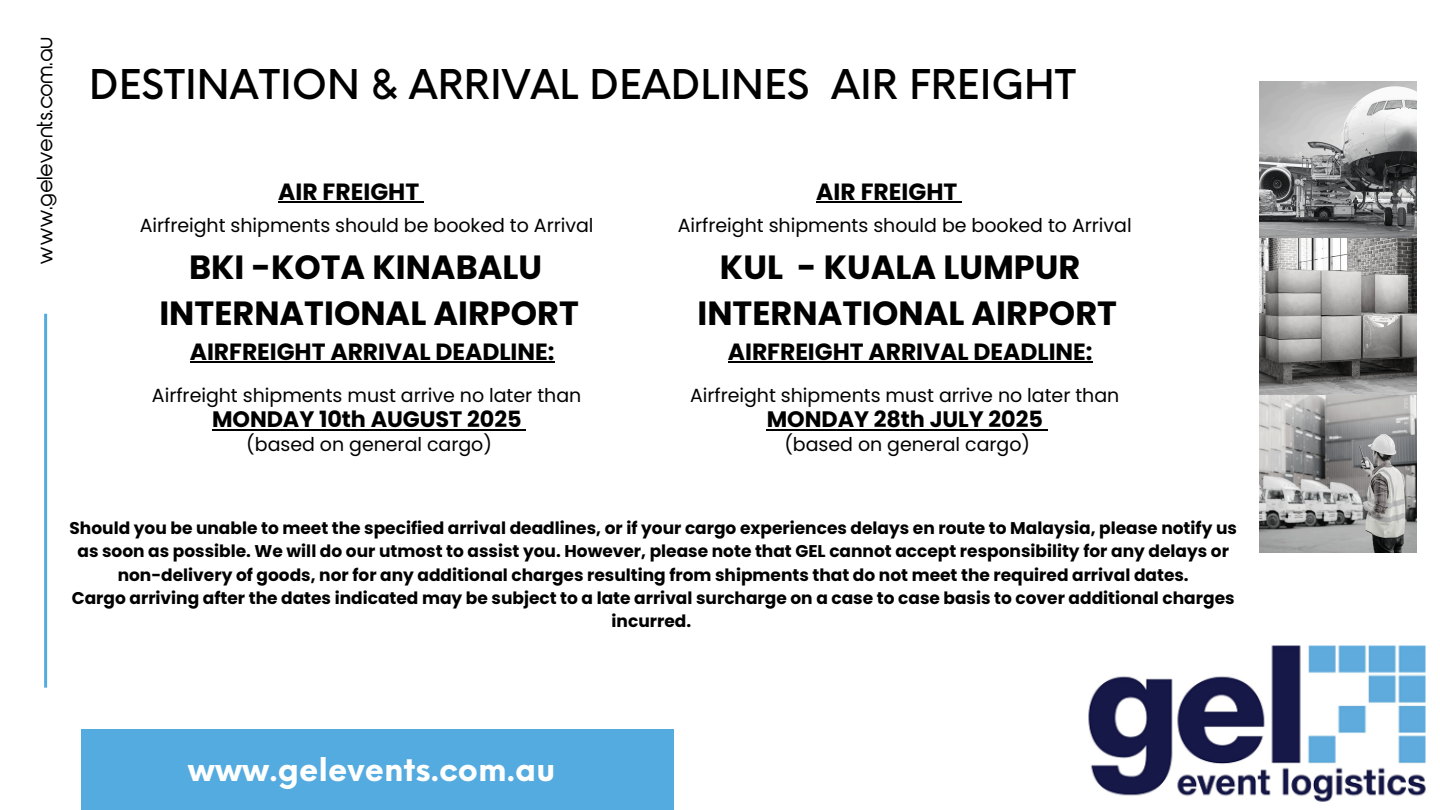
<style>
.page{position:relative;width:1440px;height:810px;background:#fff}
.page>*{position:absolute;margin:0;border:0;box-sizing:border-box;transform-origin:0 0}
.t1{font:500 40px "Neue Einstellung";color:#000}
.t2{font:700 33.5px/47px "Poppins";color:#000;text-align:center}
.t3{font:700 32px "Neue Einstellung";color:#fff}
.t4{font:700 23.5px "Poppins";color:#000}
.t5{font:700 22.4px "Poppins";color:#000}
.t6{font:20px "Abeatby Kai";color:#000}
.t7{font:19px "Poppins";color:#000}
.t8{font:700 17px/23.2px "Poppins";color:#000;text-align:center}
</style>
<div class="page">
<hr style="left:44px;top:314px;width:3px;height:374px;background:#54abdf">
<div style="left:81px;top:729px;width:592px;height:81px;background:#54abdf"></div>
<img style="left:1088px;top:645px;width:338px;height:157px">
<hr style="left:212px;top:429px;width:310px;height:2px;background:#000">
<hr style="left:190px;top:361px;width:364px;height:2px;background:#000">
<hr style="left:278px;top:201px;width:141px;height:2px;background:#000">
<hr style="left:767px;top:429px;width:276px;height:2px;background:#000">
<hr style="left:728px;top:361px;width:364px;height:2px;background:#000">
<hr style="left:816px;top:201px;width:141px;height:2px;background:#000">
<img style="left:1259px;top:81px;width:158px;height:472px">
<h5 class="t6" style="left:37px;top:264px;width:229px;rotate:-90deg">www.gelevents.com.au</h5>
<h1 class="t1" style="left:89px;top:49px;width:989px">DESTINATION &amp; ARRIVAL DEADLINES AIR FREIGHT</h1>
<p class="t4" style="left:278px;top:175px;width:143px">AIR FREIGHT</p>
<p class="t7" style="left:140px;top:212px;width:455px">Airfreight shipments should be booked to Arrival</p>
<h4 class="t2" style="left:159px;top:243px;width:421px">BKI -KOTA KINABALU<br>INTERNATIONAL AIRPORT</h4>
<p class="t4" style="left:190px;top:335px;width:366px">AIRFREIGHT ARRIVAL DEADLINE:</p>
<p class="t7" style="left:152px;top:382px;width:431px">Airfreight shipments must arrive no later than</p>
<h2 class="t5" style="left:212px;top:404px;width:311px">MONDAY 10th AUGUST 2025</h2>
<h4 class="t7" style="left:246px;top:432px;width:247px">(based on general cargo)</h4>
<p class="t4" style="left:816px;top:175px;width:143px">AIR FREIGHT</p>
<p class="t7" style="left:678px;top:212px;width:455px">Airfreight shipments should be booked to Arrival</p>
<h6 class="t2" style="left:697px;top:243px;width:421px">KUL - KUALA LUMPUR<br>INTERNATIONAL AIRPORT</h6>
<p class="t4" style="left:728px;top:335px;width:366px">AIRFREIGHT ARRIVAL DEADLINE:</p>
<p class="t7" style="left:690px;top:382px;width:431px">Airfreight shipments must arrive no later than</p>
<h2 class="t5" style="left:767px;top:404px;width:278px">MONDAY 28th JULY 2025</h2>
<h4 class="t7" style="left:784px;top:432px;width:247px">(based on general cargo)</h4>
<p class="t8" style="left:70px;top:517px;width:1169px">Should you be unable to meet the specified arrival deadlines, or if your cargo experiences delays en route to Malaysia, please notify us as soon as possible. We will do our utmost to assist you. However, please note that GEL cannot accept responsibility for any delays or non-delivery of goods, nor for any additional charges resulting from shipments that do not meet the required arrival dates.<br>Cargo arriving after the dates indicated may be subject to a late arrival surcharge on a case to case basis to cover additional charges incurred.</p>
<h4 class="t3" style="left:188px;top:740px;width:369px">www.gelevents.com.au</h4>
</div>
